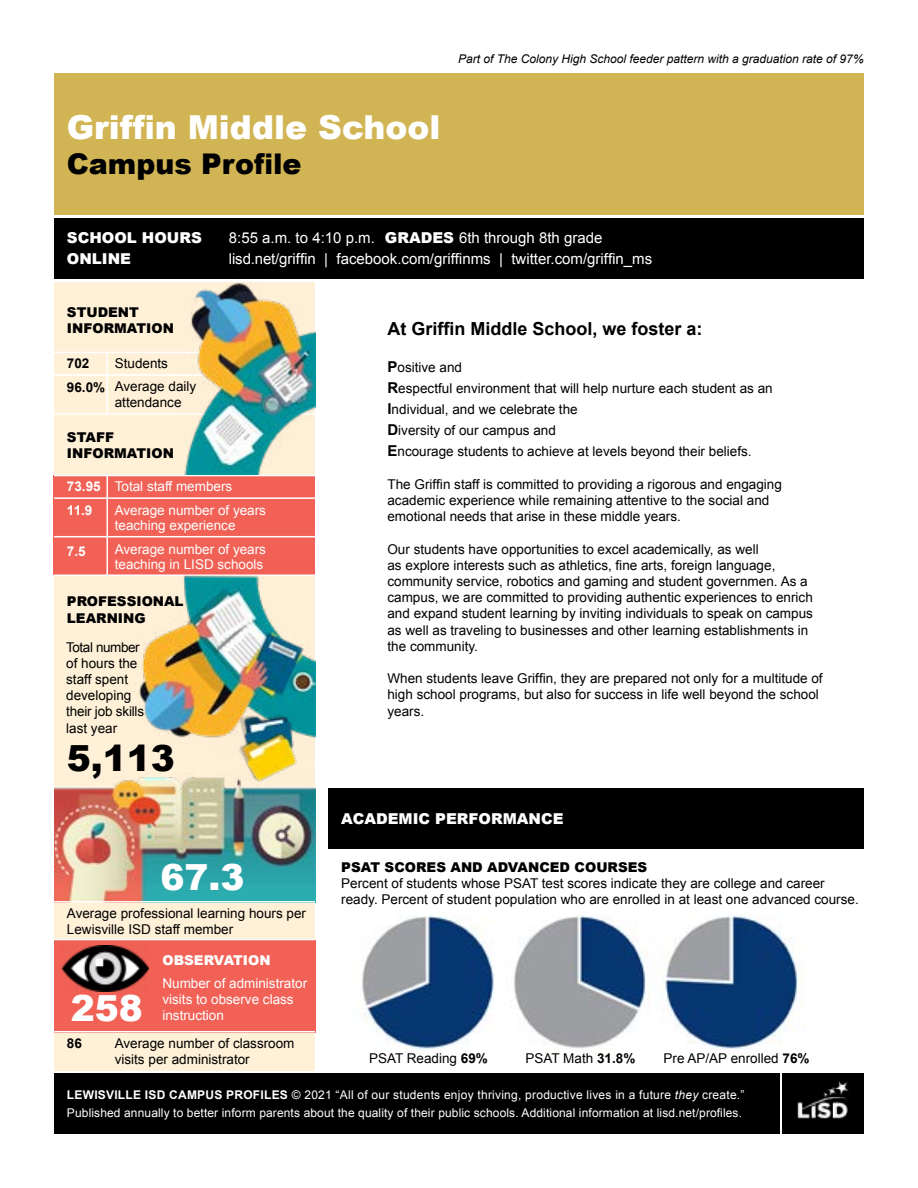
<style>
.page{position:relative;width:918px;height:1188px;background:#fff}
.page>*{position:absolute;margin:0;border:0;box-sizing:border-box;transform-origin:0 0}
.t1{font:900 36px "Arial";color:#fff}
.t2{font:900 36px "Arial";color:#000}
.t3{font:900 33px "Arial";color:#fff}
.t4{font:900 28.5px "Arial";color:#000}
.t5{font:700 18px "Arial";color:#000}
.t6{font:15px "Arial";color:#fff}
.t7{font:900 15px "Arial";color:#fff}
.t8{font:13.5px/16.2px "Arial";color:#000}
.t9{font:13.5px/16.2px "Arial";color:#fff}
.t10{font:900 13.5px/16.2px "Arial";color:#000}
.t11{font:900 13.5px "Arial";color:#fff}
.t12{font:700 13.5px/24px "Arial";color:#000}
.t13{font:700 13.5px "Arial";color:#fff}
.t14{font:12px/18px "Arial";letter-spacing:.01em;color:#fff}
.t15{font:italic 12px "Arial";color:#000}
.s1{font-weight:900}
.s2{font-weight:700}
.s3{font-weight:700;font-size:15px}
.s4{font-style:italic}
</style>
<div class="page">
<div style="left:54px;top:218px;width:810px;height:61px;background:#000"></div>
<div style="left:54px;top:73px;width:810px;height:142px;background:#d1b555"></div>
<div style="left:54px;top:282px;width:261px;height:788px;background:#fff0d8"></div>
<div style="left:54px;top:476px;width:261px;height:99px;background:#f16156"></div>
<div style="left:328px;top:788px;width:536px;height:61px;background:#000"></div>
<div style="left:783px;top:1074px;width:81px;height:60px;background:#000"></div>
<img style="left:797px;top:1081px;width:52px;height:38px">
<div style="left:54px;top:1074px;width:726px;height:60px;background:#000"></div>
<div style="left:54px;top:940px;width:261px;height:92px;background:#f16156"></div>
<img style="left:63px;top:946px;width:85px;height:45px">
<img style="left:54px;top:777px;width:261px;height:124px">
<hr style="left:54px;top:901px;width:261px;height:2px;background:#fff">
<hr style="left:54px;top:939px;width:261px;height:1px;background:#fff">
<hr style="left:54px;top:1031px;width:261px;height:1px;background:#fff">
<hr style="left:54px;top:574px;width:261px;height:2px;background:#fff">
<hr style="left:54px;top:413px;width:261px;height:2px;background:#fff">
<hr style="left:54px;top:352px;width:261px;height:1px;background:#fff">
<hr style="left:54px;top:374px;width:261px;height:2px;background:#fff">
<hr style="left:106px;top:352px;width:2px;height:63px;background:#fff">
<hr style="left:54px;top:475px;width:261px;height:1px;background:#fff">
<hr style="left:54px;top:497px;width:261px;height:2px;background:#fff">
<hr style="left:54px;top:536px;width:261px;height:1px;background:#fff">
<hr style="left:106px;top:476px;width:2px;height:99px;background:#fff">
<img style="left:362px;top:915px;width:436px;height:134px">
<img style="left:179px;top:283px;width:136px;height:192px">
<img style="left:131px;top:574px;width:184px;height:164px">
<img style="left:213px;top:704px;width:103px;height:86px">
<h2 class="t3" style="left:67px;top:104px;width:375px">Griffin Middle School</h2>
<h3 class="t4" style="left:67px;top:143px;width:236px">Campus Profile</h3>
<p class="t15" style="left:458px;top:51px;width:407px">Part of The Colony High School feeder pattern with a graduation rate of 97%</p>
<p class="t7" style="left:67px;top:226px;width:136px">SCHOOL HOURS</p>
<p class="t6" style="left:229px;top:228px;width:375px">8:55 a.m. to 4:10 p.m. <span class="s1">GRADES</span> 6th through 8th grade</p>
<p class="t7" style="left:67px;top:248px;width:66px">ONLINE</p>
<p class="t6" style="left:229px;top:249px;width:425px">lisd.net/griffin | facebook.com/griffinms | twitter.com/griffin_ms</p>
<p class="t10" style="left:67px;top:304px;width:109px">STUDENT<br>INFORMATION</p>
<p class="t8" style="left:115px;top:352px;width:83px;line-height:22.6px">Students<br>Average daily</p>
<p class="t8" style="left:115px;top:394px;width:68px">attendance</p>
<p class="t12" style="left:67px;top:352px;width:40px">702<br>96.0%</p>
<p class="t10" style="left:67px;top:429px;width:109px">STAFF<br>INFORMATION</p>
<p class="t9" style="left:67px;top:475px;width:167px;line-height:24px"><span class="s2">73.95</span> Total staff members<br><span class="s2">11.9</span></p>
<p class="t13" style="left:67px;top:542px;width:20px">7.5</p>
<p class="t9" style="left:115px;top:503px;width:153px;line-height:15px">Average number of years teaching experience</p>
<p class="t9" style="left:115px;top:542px;width:153px;line-height:15px">Average number of years teaching in LISD schools</p>
<p class="t10" style="left:67px;top:593px;width:118px">PROFESSIONAL<br>LEARNING</p>
<p class="t8" style="left:66px;top:639px;width:79px">Total number of hours the staff spent developing their job skills last year</p>
<h1 class="t2" style="left:67px;top:732px;width:110px">5,113</h1>
<h1 class="t1" style="left:160px;top:851px;width:86px">67.3</h1>
<p class="t8" style="left:67px;top:905px;width:241px">Average professional learning hours per<br>Lewisville ISD staff member</p>
<h1 class="t1" style="left:71px;top:982px;width:74px">258</h1>
<p class="t11" style="left:162px;top:950px;width:110px">OBSERVATION</p>
<p class="t9" style="left:162px;top:975px;width:146px">Number of administrator visits to observe class instruction</p>
<p class="t12" style="left:67px;top:1032px;width:17px">86</p>
<p class="t8" style="left:115px;top:1035px;width:181px">Average number of classroom visits per administrator</p>
<h3 class="t5" style="left:387px;top:317px;width:317px">At Griffin Middle School, we foster a:</h3>
<p class="t8" style="left:387px;top:357px;width:387px;line-height:21px"><span class="s3">P</span>ositive and<br><span class="s3">R</span>espectful environment that will help nurture each student as an <span class="s3">I</span>ndividual, and we celebrate the<br><span class="s3">D</span>iversity of our campus and<br><span class="s3">E</span>ncourage students to achieve at levels beyond their beliefs.</p>
<p class="t8" style="left:387px;top:476px;width:396px">The Griffin staff is committed to providing a rigorous and engaging academic experience while remaining attentive to the social and emotional needs that arise in these middle years.</p>
<p class="t8" style="left:387px;top:541px;width:427px">Our students have opportunities to excel academically, as well<br>as explore interests such as athletics, fine arts, foreign language, community service, robotics and gaming and student governmen. As a campus, we are committed to providing authentic experiences to enrich and expand student learning by inviting individuals to speak on campus as well as traveling to businesses and other learning establishments in the community.</p>
<p class="t8" style="left:387px;top:670px;width:437px">When students leave Griffin, they are prepared not only for a multitude of high school programs, but also for success in life well beyond the school years.</p>
<p class="t7" style="left:341px;top:808px;width:224px">ACADEMIC PERFORMANCE</p>
<p class="t10" style="left:341px;top:859px;width:308px">PSAT SCORES AND ADVANCED COURSES</p>
<p class="t8" style="left:341px;top:875px;width:519px">Percent of students whose PSAT test scores indicate they are college and career ready. Percent of student population who are enrolled in at least one advanced course.</p>
<p class="t8" style="left:369px;top:1050px;width:120px">PSAT Reading <span class="s2">69%</span></p>
<p class="t8" style="left:526px;top:1050px;width:111px">PSAT Math <span class="s2">31.8%</span></p>
<p class="t8" style="left:664px;top:1050px;width:148px">Pre AP/AP enrolled <span class="s2">76%</span></p>
<p class="t14" style="left:67px;top:1086px;width:679px"><span class="s2">LEWISVILLE ISD CAMPUS PROFILES</span> © 2021 “All of our students enjoy thriving, productive lives in a future <span class="s4">they</span> create.”<br>Published annually to better inform parents about the quality of their public schools. Additional information at lisd.net/profiles.</p>
</div>
